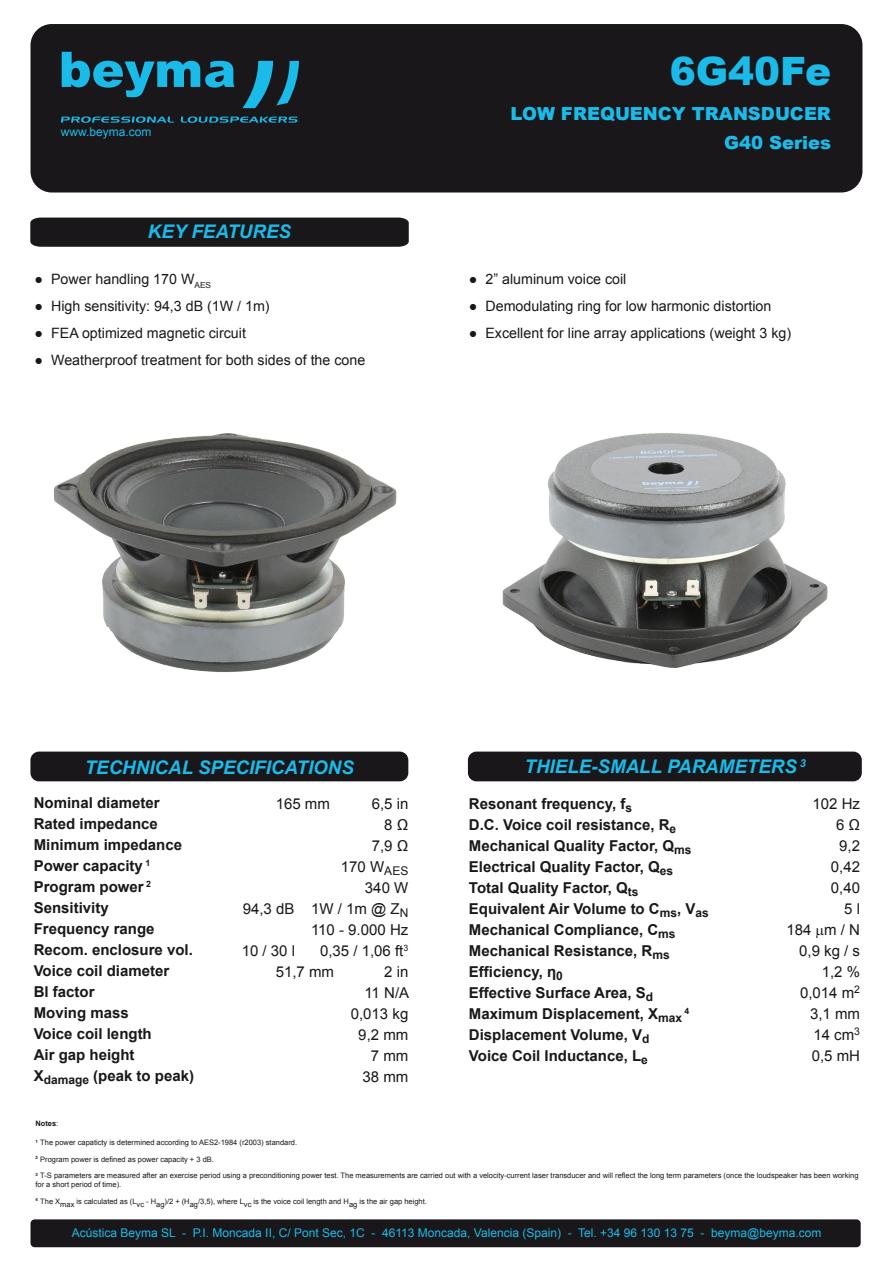
<style>
.page{position:relative;width:893px;height:1263px;background:#fff}
.page>*{position:absolute;margin:0;border:0;box-sizing:border-box;transform-origin:0 0}
.t1{font:900 39px "Arial";color:#1bbbe9}
.t2{font:italic 700 18.75px "Arial";color:#1bbbe9}
.t3{font:900 18px "Arial";color:#1bbbe9}
.t4{font:700 15px/21px "Arial";color:#1a171b}
.t5{font:15px/21px "Arial";color:#1a171b;text-align:right}
.t6{font:14.25px "Arial";color:#1a171b}
.t7{font:12px "Arial";color:#1bbbe9}
.t8{font:700 8.7px "Arial";color:#1a171b}
.t9{font:7.5px/9px "Arial";color:#1a171b}
.t10{font:700 7.5px "Arial";color:#1a171b}
.s1{font-weight:400}
</style>
<div class="page">
<div style="left:31px;top:24px;width:831px;height:168px;background:#1a171b;border-radius:21px"></div>
<svg style="left:61px;top:52px;width:238px;height:71px"></svg>
<div style="left:468px;top:752px;width:394px;height:29px;background:#1a171b;border-radius:9px"></div>
<div style="left:30px;top:752px;width:378px;height:29px;background:#1a171b;border-radius:9px"></div>
<div style="left:30px;top:218px;width:379px;height:29px;background:#1a171b"></div>
<div style="left:30px;top:1219px;width:831px;height:28px;background:#1a171b;border-radius:4px"></div>
<img style="left:502px;top:433px;width:326px;height:235px">
<img style="left:54px;top:433px;width:343px;height:239px">
<p class="t7" style="left:61px;top:124px;width:92px">www.beyma.com</p>
<p class="t2" style="left:148px;top:219px;width:145px">KEY FEATURES</p>
<p class="t6" style="left:35px;top:269px;width:178px">● Power handling 170 W<sub>AES</sub></p>
<p class="t6" style="left:35px;top:296px;width:237px">● High sensitivity: 94,3 dB (1W / 1m)</p>
<p class="t6" style="left:35px;top:323px;width:213px">● FEA optimized magnetic circuit</p>
<p class="t6" style="left:35px;top:350px;width:332px">● Weatherproof treatment for both sides of the cone</p>
<h1 class="t1" style="left:670px;top:43px;width:163px">6G40Fe</h1>
<p class="t3" style="left:511px;top:101px;width:322px">LOW FREQUENCY TRANSDUCER</p>
<p class="t3" style="left:724px;top:130px;width:108px">G40 Series</p>
<p class="t6" style="left:469px;top:269px;width:159px">● 2” aluminum voice coil</p>
<p class="t6" style="left:469px;top:296px;width:304px">● Demodulating ring for low harmonic distortion</p>
<p class="t6" style="left:469px;top:323px;width:324px">● Excellent for line array applications (weight 3 kg)</p>
<p class="t2" style="left:85px;top:755px;width:271px">TECHNICAL SPECIFICATIONS</p>
<p class="t4" style="left:34px;top:792px;width:162px">Nominal diameter<br>Rated impedance<br>Minimum impedance<br>Power capacity <sup>1<br></sup>Program power <sup>2<br></sup>Sensitivity<br>Frequency range<br>Recom. enclosure vol.<br>Voice coil diameter<br>Bl factor<br>Moving mass<br>Voice coil length<br>Air gap height<br>X<sub>damage</sub> (peak to peak)</p>
<p class="t5" style="left:276px;top:793px;width:56px">165 mm</p>
<p class="t5" style="left:372px;top:793px;width:38px">6,5 in</p>
<p class="t5" style="left:384px;top:814px;width:26px">8 Ω</p>
<p class="t5" style="left:372px;top:835px;width:38px">7,9 Ω</p>
<p class="t5" style="left:341px;top:856px;width:69px">170 W<sub>AES</sub></p>
<p class="t5" style="left:365px;top:877px;width:45px">340 W</p>
<p class="t5" style="left:243px;top:898px;width:167px">94,3 dB 1W / 1m @ Z<sub>N</sub></p>
<p class="t5" style="left:311px;top:919px;width:99px">110 - 9.000 Hz</p>
<p class="t5" style="left:242px;top:940px;width:55px">10 / 30 l</p>
<p class="t5" style="left:276px;top:940px;width:134px;text-align:left;text-indent:44px">0,35 / 1,06 ft<sup>3<br></sup>51,7 mm</p>
<p class="t5" style="left:351px;top:961px;width:60px">2 in<br>11 N/A<br>0,013 kg<br>9,2 mm<br>7 mm<br>38 mm</p>
<p class="t2" style="left:525px;top:754px;width:283px">THIELE-SMALL PARAMETERS <sup>3</sup></p>
<p class="t4" style="left:469px;top:794px;width:241px">Resonant frequency, f<sub>s<br></sub>D.C. Voice coil resistance, R<sub>e<br></sub>Mechanical Quality Factor, Q<sub>ms<br></sub>Electrical Quality Factor, Q<sub>es<br></sub>Total Quality Factor, Q<sub>ts<br></sub>Equivalent Air Volume to C<sub>ms</sub>, V<sub>as<br></sub>Mechanical Compliance, C<sub>ms<br></sub>Mechanical Resistance, R<sub>ms<br></sub>Efficiency, η<sub>0<br></sub>Effective Surface Area, S<sub>d<br></sub>Maximum Displacement, X<sub>max</sub></p>
<p class="t8" style="left:685px;top:1005px;width:6px">4</p>
<p class="t4" style="left:469px;top:1025px;width:182px">Displacement Volume, V<sub>d<br></sub>Voice Coil Inductance, L<sub>e</sub></p>
<p class="t5" style="left:786px;top:793px;width:75px">102 Hz<br>6 Ω<br>9,2<br>0,42<br>0,40<br>5 l<br>184 m / N<br>0,9 kg / s<br>1,2 %<br>0,014 m<sup>2<br></sup>3,1 mm<br>14 cm<sup>3<br></sup>0,5 mH</p>
<p class="t10" style="left:35px;top:1118px;width:24px">Notes<span class="s1">:</span></p>
<p class="t9" style="left:35px;top:1138px;width:263px"><sup>1</sup> The power capaticty is determined according to AES2-1984 (r2003) standard.</p>
<p class="t9" style="left:35px;top:1155px;width:180px"><sup>2</sup> Program power is defined as power capacity + 3 dB.</p>
<p class="t9" style="left:35px;top:1171px;width:825px"><sup>3</sup> T-S parameters are measured after an exercise period using a preconditioning power test. The measurements are carried out with a velocity-current laser transducer and will reflect the long term parameters (once the loudspeaker has been working for a short period of time).</p>
<p class="t9" style="left:35px;top:1197px;width:393px"><sup>4</sup> The Xmax is calculated as (Lvc - Hag)/2 + (Hag/3,5), where Lvc is the voice coil length and Hag is the air gap height.</p>
<p class="t7" style="left:72px;top:1225px;width:751px">Acústica Beyma SL - P.I. Moncada II, C/ Pont Sec, 1C - 46113 Moncada, Valencia (Spain) - Tel. +34 96 130 13 75 - beyma@beyma.com</p>
</div>
